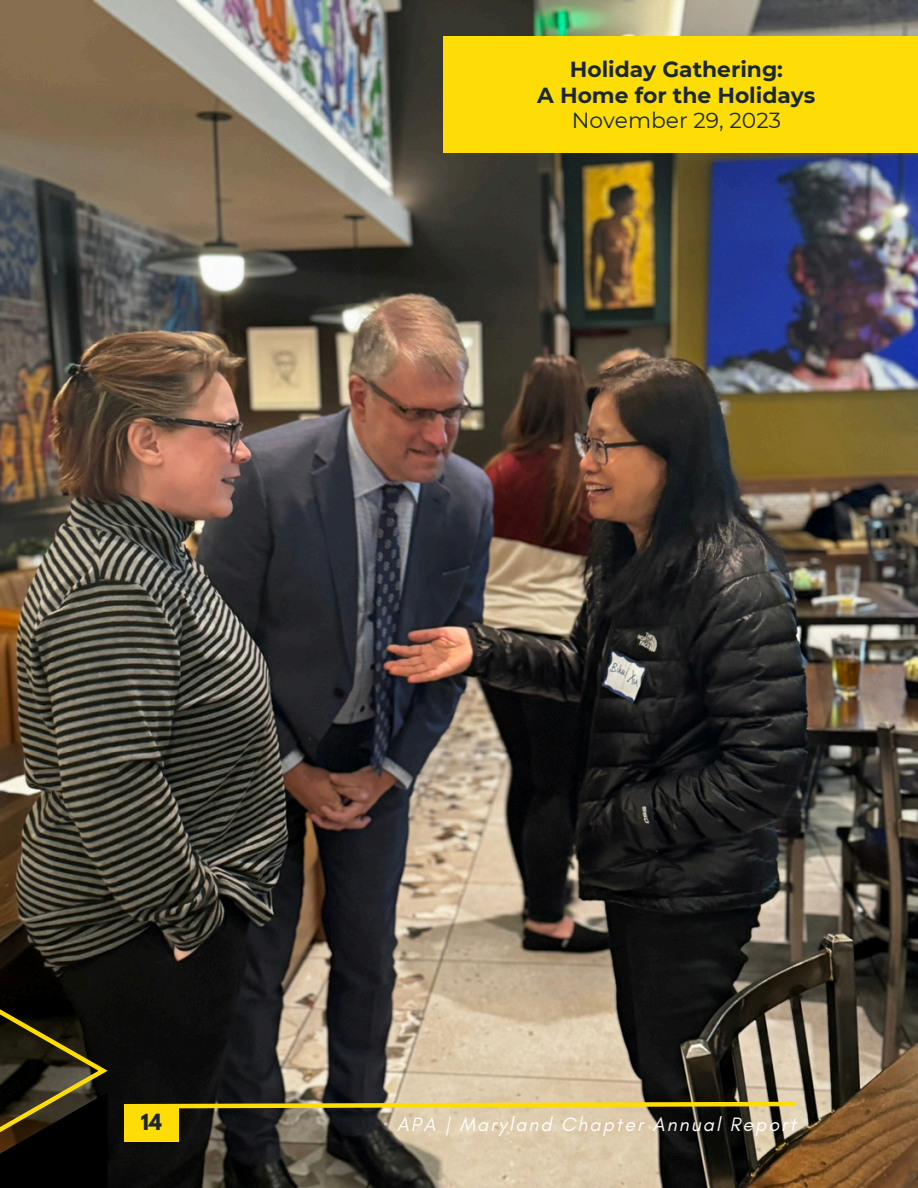
<style>
.page{position:relative;width:918px;height:1188px;background:#fff}
.page>*{position:absolute;margin:0;border:0;box-sizing:border-box;transform-origin:0 0}
.t1{font:700 21.75px/25.2px "Montserrat";color:#1b272f;text-align:center}
.t2{font:21.75px "Montserrat";color:#1b272f}
.t3{font:italic 19.8px "Glacial Indifference";letter-spacing:.1em;color:#fff}
.t4{font:700 19.8px "League Spartan";color:#1b272f}
</style>
<div class="page">
<img style="left:0;top:0;width:918px;height:1188px">
<div style="left:0;top:1092px;width:108px;height:96px;background:#000001"></div>
<svg style="left:0;top:987px;width:108px;height:167px"></svg>
<svg style="left:119px;top:1099px;width:681px;height:12px;background:#a8973f"></svg>
<div style="left:124px;top:1105px;width:55px;height:36px;background:#fddd05"></div>
<div style="left:443px;top:37px;width:475px;height:116px;background:#fddd05"></div>
<p class="t1" style="left:537px;top:57px;width:280px">Holiday Gathering:<br>A Home for the Holidays</p>
<p class="t2" style="left:572px;top:107px;width:211px">November 29, 2023</p>
<p class="t4" style="left:141px;top:1112px;width:23px">14</p>
<p class="t3" style="left:397px;top:1112px;width:401px">APA | Maryland Chapter Annual Report</p>
</div>
